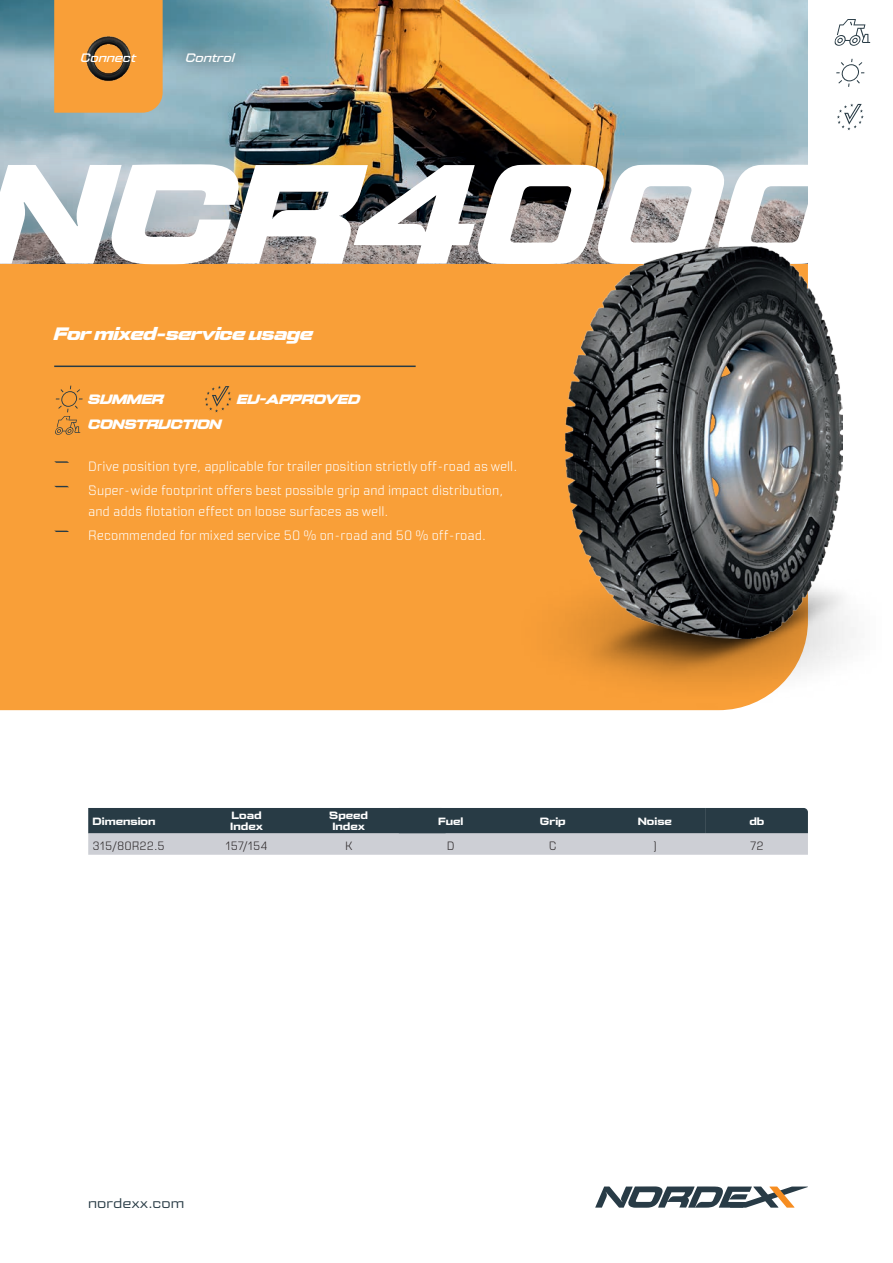
<style>
.page{position:relative;width:893px;height:1263px;background:#fff}
.page>*{position:absolute;margin:0;border:0;box-sizing:border-box;transform-origin:0 0}
.t1{font:italic 900 expanded 141px "Logik";color:#fff}
.t2{font:italic 900 expanded 18px "Logik";color:#fff}
.t3{font:300 13.5px/24.5px "Logik";color:#fff}
.t4{font:italic 900 expanded 13.5px "Logik";color:#fff}
.t5{font:expanded 13.5px "Logik";color:#283b45}
.t6{font:italic 500 expanded 12.15px "Logik";color:#fff}
.t7{font:300 12px "Logik";color:#231f20}
.t8{font:700 expanded 10.5px/10.5px "Logik";color:#fff}
</style>
<div class="page">
<svg style="left:595px;top:1186px;width:213px;height:22px"></svg>
<div style="left:0;top:264px;width:566px;height:446px;background:#f99f38"></div>
<img style="left:0;top:0;width:808px;height:123px">
<svg style="left:834px;top:19px;width:37px;height:27px"></svg>
<svg style="left:836px;top:59px;width:28px;height:28px"></svg>
<svg style="left:88px;top:808px;width:720px;height:47px;background:#758088"></svg>
<svg style="left:837px;top:103px;width:27px;height:27px"></svg>
<img style="left:0;top:123px;width:808px;height:141px">
<hr style="left:54px;top:366px;width:362px;height:1px;background:#283b45">
<svg style="left:204px;top:386px;width:28px;height:26px"></svg>
<svg style="left:54px;top:386px;width:31px;height:49px;background:#e29439"></svg>
<svg style="left:54px;top:461px;width:15px;height:2px"></svg>
<svg style="left:54px;top:486px;width:15px;height:1px"></svg>
<svg style="left:54px;top:531px;width:15px;height:1px"></svg>
<svg style="left:54px;top:0;width:109px;height:113px;background:#f59f3c"></svg>
<img style="left:60px;top:24px;width:97px;height:68px">
<div style="left:169px;top:35px;width:83px;height:45px;background:linear-gradient(to bottom,#5d909e,#a1bcc7)"></div>
<img style="left:521px;top:535px;width:333px;height:175px">
<img style="left:566px;top:247px;width:277px;height:391px">
<p class="t6" style="left:81px;top:50px;width:57px">Connect</p>
<p class="t6" style="left:185px;top:51px;width:51px">Control</p>
<h1 class="t1" style="left:-15px;top:133px;width:854px">NCR4000</h1>
<h2 class="t2" style="left:54px;top:323px;width:260px">For mixed-service usage</h2>
<p class="t4" style="left:88px;top:391px;width:77px">SUMMER</p>
<p class="t4" style="left:237px;top:391px;width:125px">EU-APPROVED</p>
<p class="t4" style="left:88px;top:417px;width:135px">CONSTRUCTION</p>
<p class="t3" style="left:88px;top:454px;width:430px">Drive position tyre, applicable for trailer position strictly off-road as well.<br>Super-wide footprint offers best possible grip and impact distribution,</p>
<p class="t3" style="left:88px;top:498px;width:399px">and adds flotation effect on loose surfaces as well.<br>Recommended for mixed service 50 % on-road and 50 % off-road.</p>
<p class="t8" style="left:92px;top:815px;width:65px">Dimension</p>
<p class="t8" style="left:230px;top:810px;width:34px">Load<br>Index</p>
<p class="t8" style="left:329px;top:810px;width:40px">Speed<br>Index</p>
<p class="t8" style="left:438px;top:815px;width:27px">Fuel</p>
<p class="t8" style="left:540px;top:815px;width:27px">Grip</p>
<p class="t8" style="left:638px;top:815px;width:36px">Noise</p>
<p class="t8" style="left:749px;top:815px;width:17px">db</p>
<p class="t7" style="left:92px;top:838px;width:74px">315/80R22.5</p>
<p class="t7" style="left:226px;top:838px;width:44px">157/154</p>
<p class="t7" style="left:345px;top:838px;width:9px">K</p>
<p class="t7" style="left:447px;top:838px;width:9px">D</p>
<p class="t7" style="left:549px;top:838px;width:9px">C</p>
<p class="t7" style="left:652px;top:838px;width:6px">)</p>
<p class="t7" style="left:750px;top:838px;width:15px">72</p>
<p class="t5" style="left:88px;top:1195px;width:98px">nordexx.com</p>
</div>
